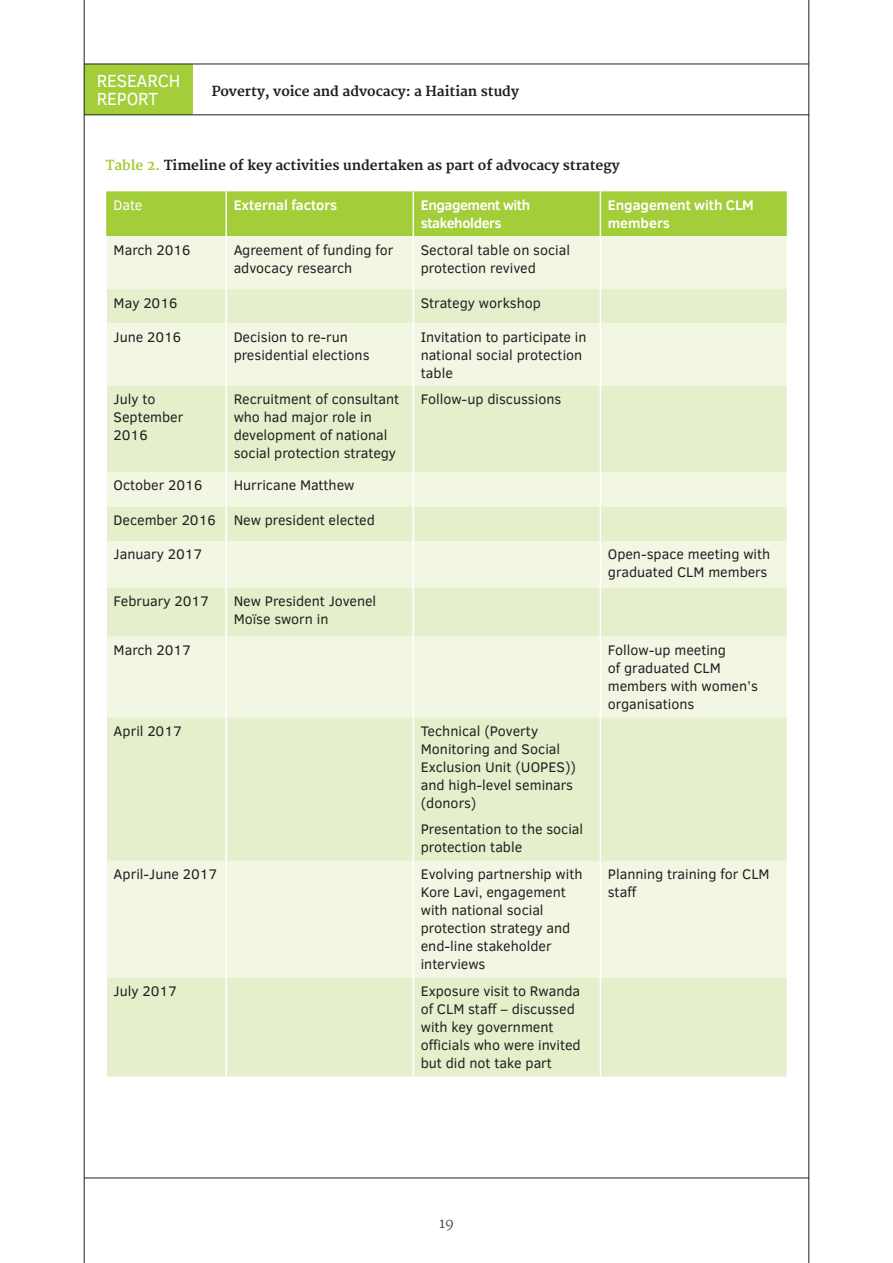
<style>
.page{position:relative;width:893px;height:1263px;background:#fff}
.page>*{position:absolute;margin:0;border:0;box-sizing:border-box;transform-origin:0 0}
.Mr_cover_sub{font:18px/17.4px "Clear Sans";letter-spacing:-.01em;color:#fff}
.Mr_body_LB{font:14.25px/18px "Clear Sans";color:#231f20}
.Mr_tabular_wo_head_L{font:700 14.25px/18px "Clear Sans";color:#fff}
.Mr_tabular_wo_head_L-2{font:700 14.25px/18px "Clear Sans";letter-spacing:-.03em;color:#fff}
.Mr_tabular_wo_head_L-3{font:14.25px "Clear Sans";color:#fff}
.PP_table_name{font:700 13.5px "Merriweather";color:#231f20}
.RB_running_head___se{font:700 13.5px "Merriweather";letter-spacing:-.005em;color:#231f20}
.PP_folio{font:300 13.5px "Merriweather";color:#231f20}
.s1{color:#a3cd39}
</style>
<div class="page">
<div style="left:84px;top:64px;width:109px;height:51px;background:#a3cd39"></div>
<hr style="left:84px;top:64px;width:109px;height:1px;background:#231f20">
<hr style="left:193px;top:64px;width:616px;height:1px;background:#231f20">
<hr style="left:84px;top:115px;width:109px;height:1px;background:#231f20">
<hr style="left:193px;top:115px;width:616px;height:1px;background:#231f20">
<hr style="left:84px;top:0;width:1px;height:1263px;background:#231f20">
<hr style="left:808px;top:0;width:1px;height:1263px;background:#231f20">
<hr style="left:84px;top:1178px;width:725px;height:1px;background:#231f20">
<div style="left:106px;top:191px;width:681px;height:45px;background:#a3cd39"></div>
<div style="left:107px;top:236px;width:680px;height:53px;background:#f2f7e4"></div>
<svg style="left:107px;top:289px;width:680px;height:787px;background:#eaf2d5"></svg>
<hr style="left:225px;top:191px;width:2px;height:45px;background:#fff">
<hr style="left:413px;top:191px;width:1px;height:45px;background:#fff">
<hr style="left:600px;top:191px;width:1px;height:45px;background:#fff">
<hr style="left:225px;top:236px;width:2px;height:53px;background:#fff">
<hr style="left:413px;top:236px;width:1px;height:53px;background:#fff">
<hr style="left:600px;top:236px;width:1px;height:53px;background:#fff">
<hr style="left:225px;top:289px;width:2px;height:34px;background:#fff">
<hr style="left:413px;top:289px;width:1px;height:34px;background:#fff">
<hr style="left:600px;top:289px;width:1px;height:34px;background:#fff">
<hr style="left:225px;top:323px;width:2px;height:63px;background:#fff">
<hr style="left:413px;top:323px;width:1px;height:63px;background:#fff">
<hr style="left:600px;top:323px;width:1px;height:63px;background:#fff">
<hr style="left:225px;top:386px;width:2px;height:86px;background:#fff">
<hr style="left:413px;top:386px;width:1px;height:86px;background:#fff">
<hr style="left:600px;top:386px;width:1px;height:86px;background:#fff">
<hr style="left:225px;top:472px;width:2px;height:35px;background:#fff">
<hr style="left:413px;top:472px;width:1px;height:35px;background:#fff">
<hr style="left:600px;top:472px;width:1px;height:35px;background:#fff">
<hr style="left:225px;top:507px;width:2px;height:34px;background:#fff">
<hr style="left:413px;top:507px;width:1px;height:34px;background:#fff">
<hr style="left:600px;top:507px;width:1px;height:34px;background:#fff">
<hr style="left:225px;top:541px;width:2px;height:47px;background:#fff">
<hr style="left:413px;top:541px;width:1px;height:47px;background:#fff">
<hr style="left:600px;top:541px;width:1px;height:47px;background:#fff">
<hr style="left:225px;top:588px;width:2px;height:49px;background:#fff">
<hr style="left:413px;top:588px;width:1px;height:49px;background:#fff">
<hr style="left:600px;top:588px;width:1px;height:49px;background:#fff">
<hr style="left:225px;top:637px;width:2px;height:80px;background:#fff">
<hr style="left:413px;top:637px;width:1px;height:80px;background:#fff">
<hr style="left:600px;top:637px;width:1px;height:80px;background:#fff">
<hr style="left:225px;top:717px;width:2px;height:144px;background:#fff">
<hr style="left:413px;top:717px;width:1px;height:144px;background:#fff">
<hr style="left:600px;top:717px;width:1px;height:144px;background:#fff">
<hr style="left:225px;top:861px;width:2px;height:117px;background:#fff">
<hr style="left:413px;top:861px;width:1px;height:117px;background:#fff">
<hr style="left:600px;top:861px;width:1px;height:117px;background:#fff">
<hr style="left:225px;top:978px;width:2px;height:98px;background:#fff">
<hr style="left:413px;top:978px;width:1px;height:98px;background:#fff">
<hr style="left:600px;top:978px;width:1px;height:98px;background:#fff">
<p class="Mr_cover_sub" style="left:97px;top:72px;width:85px">RESEARCH<br>REPORT</p>
<p class="RB_running_head___se" style="left:212px;top:83px;width:309px">Poverty, voice and advocacy: a Haitian study</p>
<p class="PP_table_name" style="left:105px;top:157px;width:516px"><span class="s1">Table 2.</span> Timeline of key activities undertaken as part of advocacy strategy</p>
<p class="Mr_tabular_wo_head_L-3" style="left:114px;top:195px;width:30px">Date</p>
<p class="Mr_tabular_wo_head_L" style="left:234px;top:195px;width:105px">External factors</p>
<p class="Mr_tabular_wo_head_L-2" style="left:421px;top:195px;width:111px">Engagement with stakeholders</p>
<p class="Mr_tabular_wo_head_L" style="left:608px;top:195px;width:148px">Engagement with CLM members</p>
<p class="Mr_body_LB" style="left:114px;top:241px;width:78px">March 2016</p>
<p class="Mr_body_LB" style="left:234px;top:241px;width:161px">Agreement of funding for advocacy research</p>
<p class="Mr_body_LB" style="left:421px;top:241px;width:151px">Sectoral table on social protection revived</p>
<p class="Mr_body_LB" style="left:114px;top:293px;width:65px">May 2016</p>
<p class="Mr_body_LB" style="left:421px;top:293px;width:122px">Strategy workshop</p>
<p class="Mr_body_LB" style="left:114px;top:327px;width:69px">June 2016</p>
<p class="Mr_body_LB" style="left:234px;top:327px;width:137px">Decision to re-run presidential elections</p>
<p class="Mr_body_LB" style="left:421px;top:327px;width:167px">Invitation to participate in national social protection table</p>
<p class="Mr_body_LB" style="left:114px;top:390px;width:71px">July to<br>September<br>2016</p>
<p class="Mr_body_LB" style="left:234px;top:390px;width:167px">Recruitment of consultant who had major role in development of national social protection strategy</p>
<p class="Mr_body_LB" style="left:421px;top:390px;width:142px">Follow-up discussions</p>
<p class="Mr_body_LB" style="left:114px;top:476px;width:90px">October 2016</p>
<p class="Mr_body_LB" style="left:234px;top:476px;width:122px">Hurricane Matthew</p>
<p class="Mr_body_LB" style="left:114px;top:511px;width:104px">December 2016</p>
<p class="Mr_body_LB" style="left:234px;top:511px;width:143px">New president elected</p>
<p class="Mr_body_LB" style="left:114px;top:545px;width:90px">January 2017</p>
<p class="Mr_body_LB" style="left:608px;top:545px;width:164px">Open-space meeting with graduated CLM members</p>
<p class="Mr_body_LB" style="left:114px;top:592px;width:97px">February 2017</p>
<p class="Mr_body_LB" style="left:234px;top:592px;width:144px">New President Jovenel<br>Moïse sworn in</p>
<p class="Mr_body_LB" style="left:114px;top:641px;width:79px">March 2017</p>
<p class="Mr_body_LB" style="left:608px;top:641px;width:152px">Follow-up meeting<br>of graduated CLM members with women’s organisations</p>
<p class="Mr_body_LB" style="left:114px;top:722px;width:70px">April 2017</p>
<p class="Mr_body_LB" style="left:421px;top:722px;width:157px">Technical (Poverty<br>Monitoring and Social<br>Exclusion Unit (UOPES)) and high-level seminars (donors)</p>
<p class="Mr_body_LB" style="left:421px;top:820px;width:164px">Presentation to the social protection table</p>
<p class="Mr_body_LB" style="left:114px;top:865px;width:105px">April-June 2017</p>
<p class="Mr_body_LB" style="left:421px;top:865px;width:163px">Evolving partnership with<br>Kore Lavi, engagement with national social protection strategy and end-line stakeholder interviews</p>
<p class="Mr_body_LB" style="left:608px;top:865px;width:163px">Planning training for CLM staff</p>
<p class="Mr_body_LB" style="left:114px;top:982px;width:65px">July 2017</p>
<p class="Mr_body_LB" style="left:421px;top:982px;width:161px">Exposure visit to Rwanda of CLM staff – discussed with key government officials who were invited but did not take part</p>
<p class="PP_folio" style="left:439px;top:1215px;width:16px">19</p>
</div>
